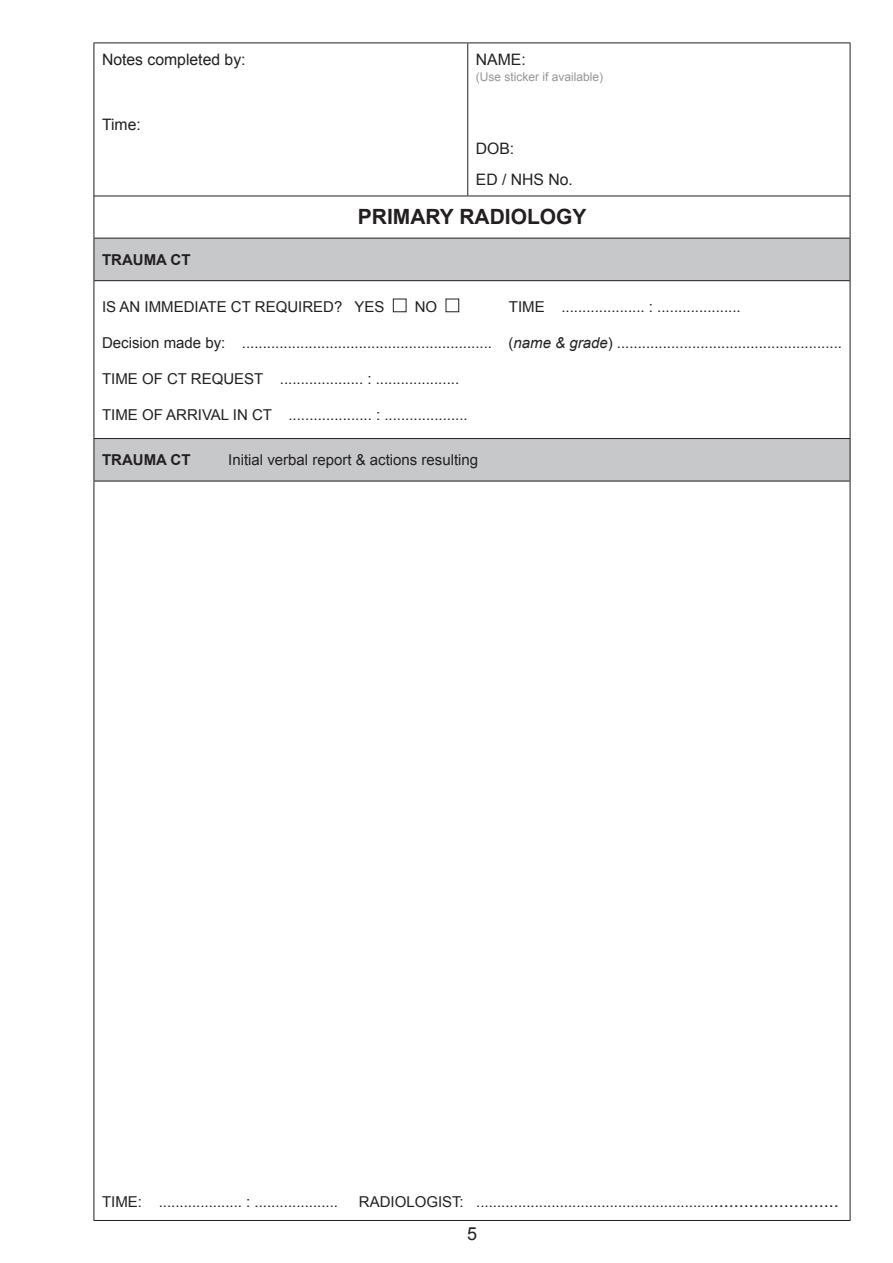
<style>
.page{position:relative;width:893px;height:1263px;background:#fff}
.page>*{position:absolute;margin:0;border:0;box-sizing:border-box;transform-origin:0 0}
.t1{font:700 21px "Arial";color:#231f20}
.t2{font:18px "Arial";color:#231f20}
.t3{font:15.75px/31.5px "Arial";color:#231f20}
.t4{font:15px "Arial";color:#231f20}
.t5{font:700 15px "Arial";color:#231f20}
.t6{font:12px "Arial";color:#939598}
.s1{font-style:italic}
.s2{font-size:18px}
</style>
<div class="page">
<svg style="left:95px;top:239px;width:755px;height:242px"></svg>
<hr style="left:94px;top:196px;width:1px;height:42px;background:#231f20">
<hr style="left:850px;top:196px;width:1px;height:42px;background:#231f20">
<hr style="left:94px;top:238px;width:756px;height:1px;background:#231f20">
<hr style="left:94px;top:238px;width:1px;height:42px;background:#231f20">
<hr style="left:850px;top:238px;width:1px;height:42px;background:#231f20">
<hr style="left:94px;top:280px;width:756px;height:1px;background:#231f20">
<hr style="left:94px;top:281px;width:1px;height:157px;background:#231f20">
<hr style="left:850px;top:281px;width:1px;height:157px;background:#231f20">
<hr style="left:94px;top:438px;width:756px;height:1px;background:#231f20">
<hr style="left:94px;top:439px;width:1px;height:42px;background:#231f20">
<hr style="left:850px;top:439px;width:1px;height:42px;background:#231f20">
<hr style="left:94px;top:481px;width:756px;height:1px;background:#231f20">
<hr style="left:94px;top:481px;width:1px;height:739px;background:#231f20">
<hr style="left:850px;top:481px;width:1px;height:739px;background:#231f20">
<hr style="left:94px;top:1220px;width:756px;height:1px;background:#231f20">
<div style="left:393px;top:299px;width:13px;height:13px;border:1px solid #231f20"></div>
<div style="left:446px;top:299px;width:13px;height:13px;border:1px solid #231f20"></div>
<hr style="left:94px;top:43px;width:374px;height:1px;background:#231f20">
<hr style="left:94px;top:43px;width:1px;height:153px;background:#231f20">
<hr style="left:468px;top:43px;width:382px;height:1px;background:#231f20">
<hr style="left:467px;top:43px;width:1px;height:153px;background:#231f20">
<hr style="left:850px;top:43px;width:1px;height:153px;background:#231f20">
<hr style="left:94px;top:196px;width:374px;height:1px;background:#231f20">
<hr style="left:468px;top:196px;width:382px;height:1px;background:#231f20">
<p class="t3" style="left:102px;top:44px;width:145px">Notes completed by:</p>
<p class="t3" style="left:102px;top:109px;width:40px">Time:</p>
<p class="t3" style="left:476px;top:44px;width:51px">NAME:</p>
<p class="t6" style="left:476px;top:69px;width:129px">(Use sticker if available)</p>
<p class="t3" style="left:476px;top:133px;width:99px">DOB:<br>ED / NHS No.</p>
<h1 class="t1" style="left:358px;top:203px;width:230px">PRIMARY RADIOLOGY</h1>
<p class="t5" style="left:102px;top:250px;width:90px">TRAUMA CT</p>
<p class="t4" style="left:102px;top:297px;width:284px">IS AN IMMEDIATE CT REQUIRED? YES</p>
<p class="t4" style="left:415px;top:297px;width:24px">NO</p>
<p class="t4" style="left:509px;top:297px;width:233px">TIME .................... : ....................</p>
<p class="t4" style="left:102px;top:333px;width:742px">Decision made by: ............................................................ (<span class="s1">name &amp; grade</span>) ......................................................</p>
<p class="t4" style="left:102px;top:369px;width:359px">TIME OF CT REQUEST .................... : ....................</p>
<p class="t4" style="left:102px;top:405px;width:367px">TIME OF ARRIVAL IN CT .................... : ....................</p>
<p class="t5" style="left:102px;top:450px;width:90px">TRAUMA CT</p>
<p class="t4" style="left:228px;top:450px;width:252px">Initial verbal report &amp; actions resulting</p>
<p class="t4" style="left:102px;top:1192px;width:237px">TIME: .................... : ....................</p>
<p class="t4" style="left:359px;top:1192px;width:482px">RADIOLOGIST: .........................................................<span class="s2">.........................</span></p>
<p class="t2" style="left:467px;top:1222px;width:12px">5</p>
</div>
